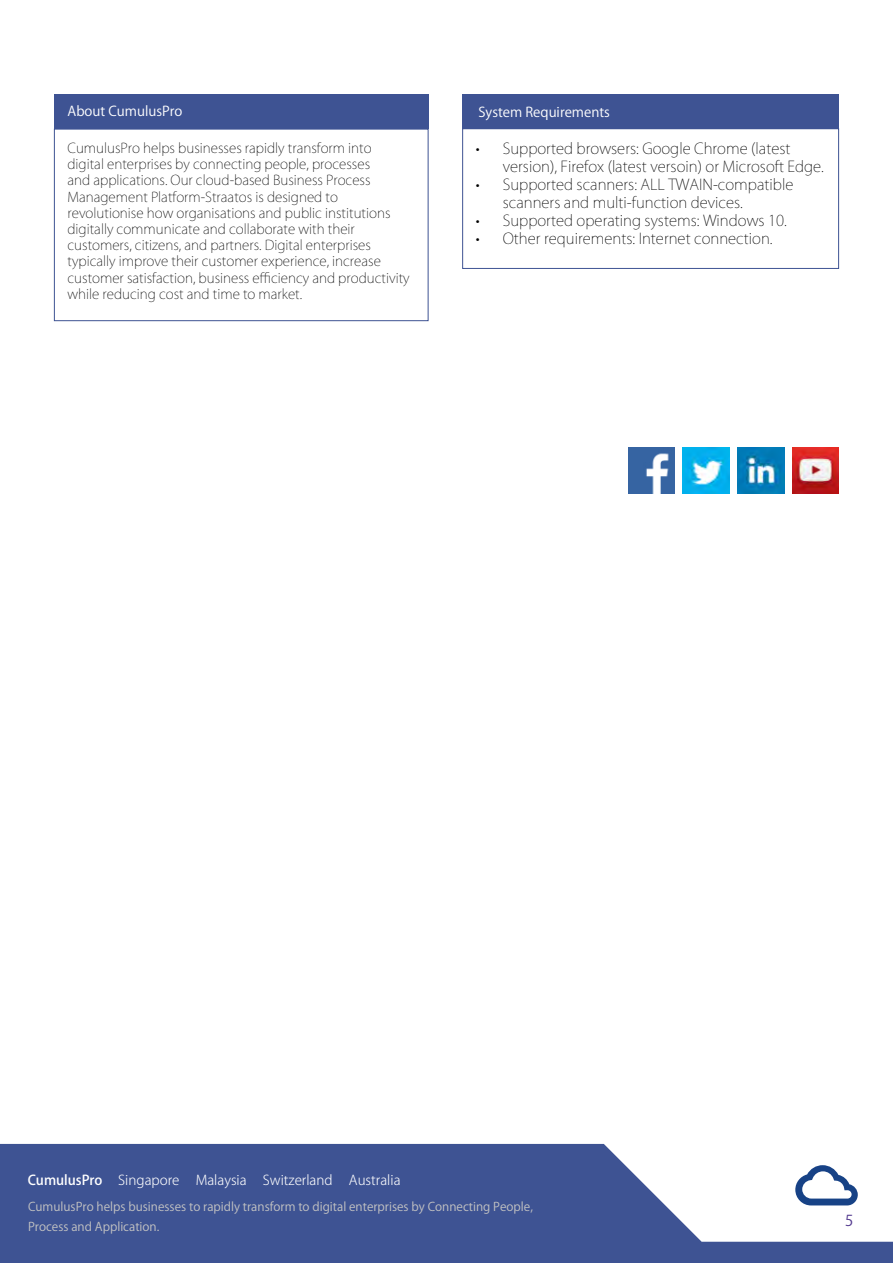
<style>
.page{position:relative;width:893px;height:1263px;background:#fff}
.page>*{position:absolute;margin:0;border:0;box-sizing:border-box;transform-origin:0 0}
.t1{font:200 15px/18px "Koz Go Pro";color:#000}
.t2{font:15px "Koz Go Pro";color:#50368d}
.t3{font:200 13.5px/16.2px "Koz Go Pr 6 N";color:#000}
.t4{font:300 13.5px "Koz Go Pro";color:#fff}
.t5{font:13.5px "Koz Go Pr 6 N";color:#fff}
.t6{font:12px/19.5px "Koz Go Pro";color:#c2c2c2}
.s1{font-weight:500}
</style>
<div class="page">
<svg style="left:0;top:1144px;width:893px;height:119px;fill:#3e5393"></svg>
<svg style="left:795px;top:1165px;width:63px;height:40px"></svg>
<div style="left:462px;top:128px;width:377px;height:141px;border:1px solid #3e5393"></div>
<div style="left:462px;top:94px;width:377px;height:35px;background:#3e5393"></div>
<div style="left:54px;top:129px;width:374px;height:192px;border:1px solid #3e5393"></div>
<div style="left:54px;top:94px;width:374px;height:35px;background:#3e5393"></div>
<img style="left:628px;top:447px;width:46px;height:47px">
<img style="left:683px;top:447px;width:46px;height:47px">
<img style="left:738px;top:447px;width:46px;height:47px">
<img style="left:792px;top:447px;width:47px;height:47px">
<p class="t5" style="left:68px;top:104px;width:116px">About CumulusPro</p>
<p class="t3" style="left:68px;top:140px;width:344px">CumulusPro helps businesses rapidly transform into digital enterprises by connecting people, processes<br>and applications. Our cloud-based Business Process Management Platform-Straatos is designed to revolutionise how organisations and public institutions digitally communicate and collaborate with their customers, citizens, and partners. Digital enterprises typically improve their customer experience, increase customer satisfaction, business efficiency and productivity while reducing cost and time to market.</p>
<p class="t5" style="left:478px;top:104px;width:133px">System Requirements</p>
<p class="t1" style="left:503px;top:139px;width:323px;text-indent:-27px">• Supported browsers: Google Chrome (latest version), Firefox (latest versoin) or Microsoft Edge.</p>
<p class="t1" style="left:503px;top:175px;width:292px;text-indent:-27px">• Supported scanners: ALL TWAIN-compatible scanners and multi-function devices.</p>
<p class="t1" style="left:476px;top:211px;width:313px">• Supported operating systems: Windows 10.</p>
<p class="t1" style="left:476px;top:229px;width:298px">• Other requirements: Internet connection.</p>
<p class="t4" style="left:28px;top:1171px;width:374px"><span class="s1">CumulusPro</span> Singapore Malaysia Switzerland Australia</p>
<p class="t6" style="left:28px;top:1197px;width:506px">CumulusPro helps businesses to rapidly transform to digital enterprises by Connecting People,<br>Process and Application.</p>
<p class="t2" style="left:845px;top:1210px;width:10px">5</p>
</div>
